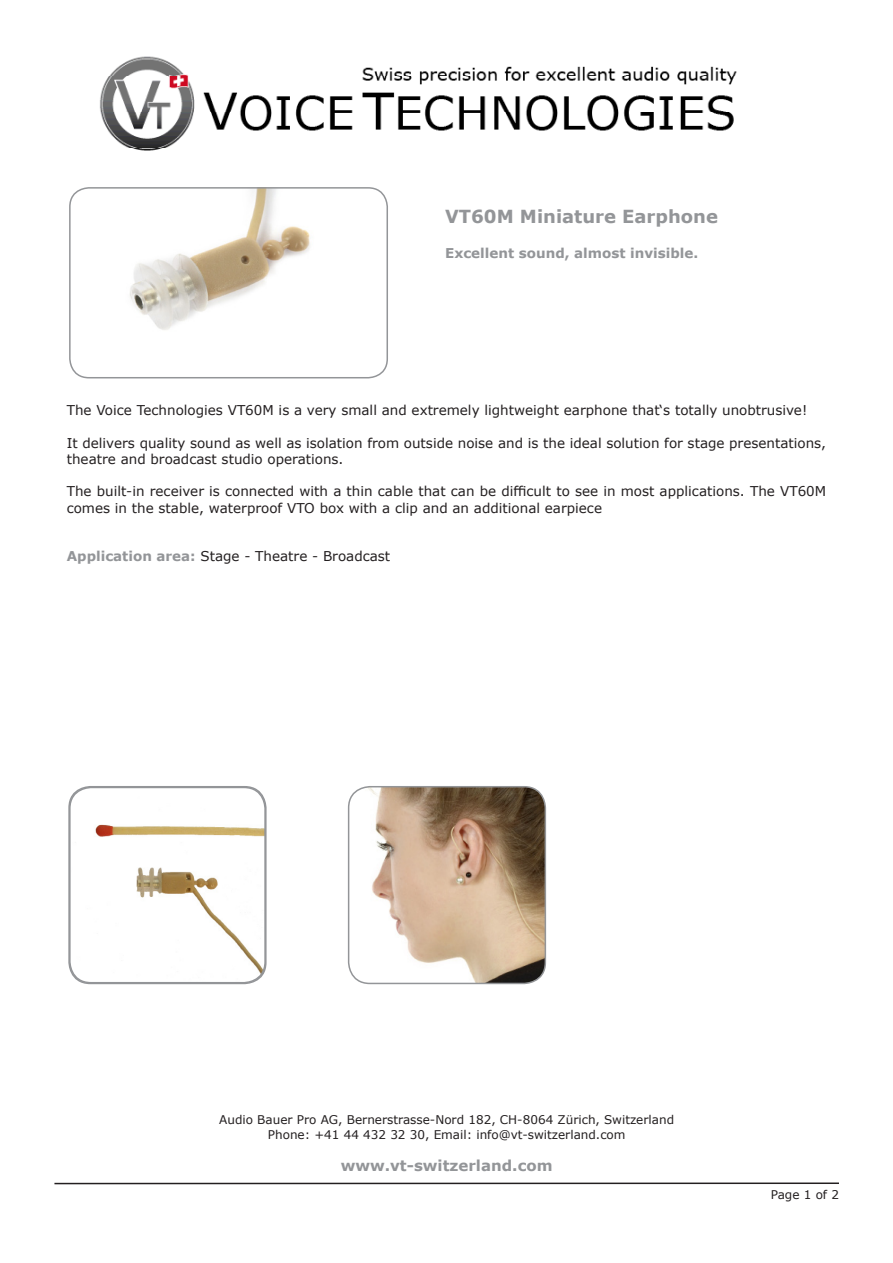
<style>
.page{position:relative;width:893px;height:1263px;background:#fff}
.page>*{position:absolute;margin:0;border:0;box-sizing:border-box;transform-origin:0 0}
.t1{font:700 18px "Verdana";color:#939598}
.t2{font:700 15px "Verdana";color:#939598}
.t3{font:13.5px/16.2px "Verdana";color:#231f20}
.t4{font:700 13.5px "Verdana";color:#939598}
.t5{font:12px "Verdana";color:#231f20}
.s1{font-weight:700;color:#939598}
</style>
<div class="page">
<img style="left:71px;top:787px;width:193px;height:196px">
<hr style="left:54px;top:1182px;width:785px;height:2px;background:#231f20">
<div style="left:69px;top:787px;width:197px;height:196px;border:2px solid #939598;border-radius:21px"></div>
<img style="left:130px;top:190px;width:180px;height:140px">
<div style="left:69px;top:187px;width:319px;height:191px;border:2px solid #939598;border-radius:19px"></div>
<img style="left:349px;top:787px;width:196px;height:196px">
<div style="left:348px;top:786px;width:198px;height:198px;border:2px solid #939598;border-radius:21px"></div>
<img style="left:99px;top:56px;width:638px;height:95px">
<p class="t1" style="left:445px;top:204px;width:274px">VT60M Miniature Earphone</p>
<p class="t4" style="left:445px;top:243px;width:255px">Excellent sound, almost invisible.</p>
<p class="t3" style="left:67px;top:402px;width:742px">The Voice Technologies VT60M is a very small and extremely lightweight earphone that‘s totally unobtrusive!</p>
<p class="t3" style="left:67px;top:435px;width:761px">It delivers quality sound as well as isolation from outside noise and is the ideal solution for stage presentations, theatre and broadcast studio operations.</p>
<p class="t3" style="left:67px;top:483px;width:761px">The built-in receiver is connected with a thin cable that can be difficult to see in most applications. The VT60M comes in the stable, waterproof VTO box with a clip and an additional earpiece</p>
<p class="t3" style="left:67px;top:548px;width:325px"><span class="s1">Application area:</span> Stage - Theatre - Broadcast</p>
<p class="t5" style="left:219px;top:1112px;width:456px">Audio Bauer Pro AG, Bernerstrasse-Nord 182, CH-8064 Zürich, Switzerland</p>
<p class="t5" style="left:268px;top:1126px;width:359px">Phone: +41 44 432 32 30, Email: info@vt-switzerland.com</p>
<p class="t2" style="left:341px;top:1155px;width:213px">www.vt-switzerland.com</p>
<p class="t5" style="left:771px;top:1186px;width:70px">Page 1 of 2</p>
</div>
